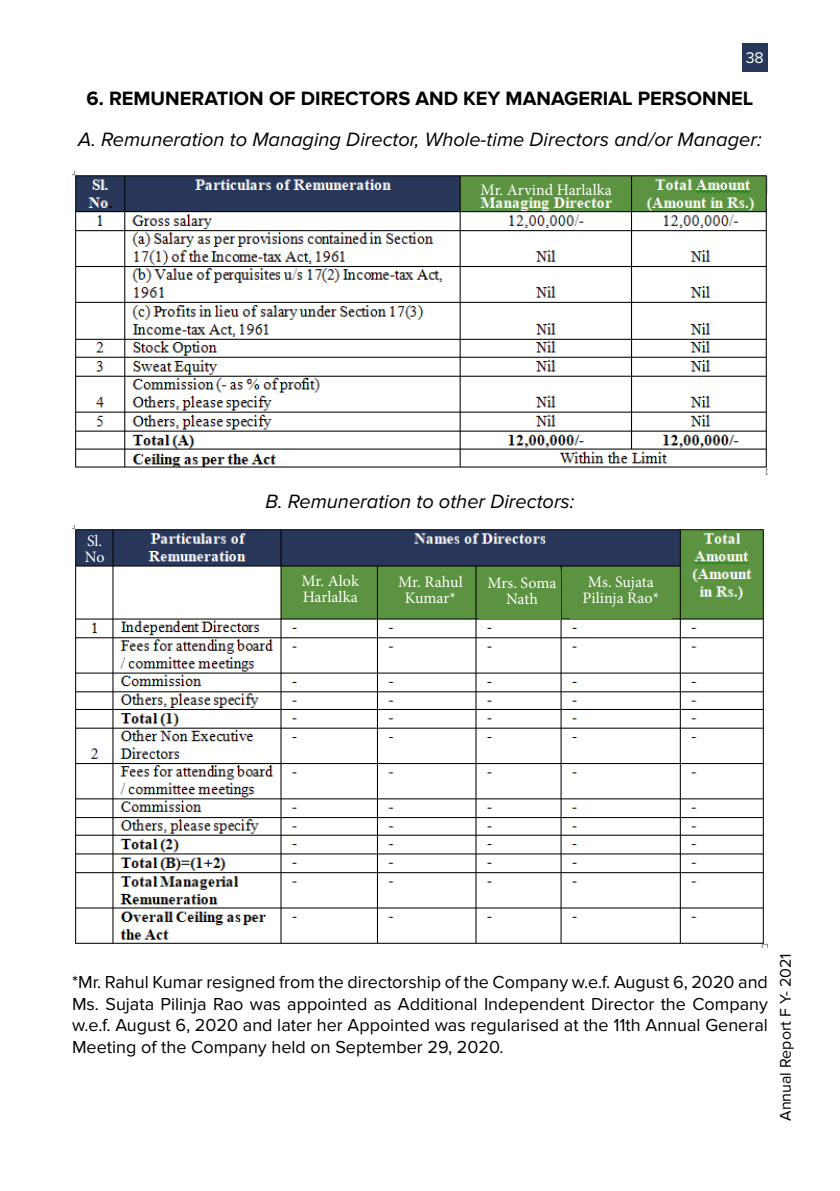
<style>
.page{position:relative;width:840px;height:1191px;background:#fff}
.page>*{position:absolute;margin:0;border:0;box-sizing:border-box;transform-origin:0 0}
.t1{font:italic 20px "Proxima Nova";color:#000}
.t2{font:700 20px "Proxima Nova";color:#000}
.t3{font:18px/21.6px "Proxima Nova";color:#000;text-align:justify}
.t4{font:16px/16px "Minion Pro";letter-spacing:-.005em;color:#fff;text-align:center}
.t5{font:16px "Proxima Nova";color:#000}
.t6{font:16px "Proxima Nova";color:#fff}
</style>
<div class="page">
<img style="left:72px;top:172px;width:696px;height:303px">
<img style="left:72px;top:526px;width:696px;height:421px">
<div style="left:82px;top:532px;width:25px;height:32px;background:#283759"></div>
<div style="left:293px;top:569px;width:71px;height:43px;background:#5c9340"></div>
<div style="left:382px;top:569px;width:87px;height:43px;background:#5c9340"></div>
<div style="left:478px;top:569px;width:82px;height:50px;background:#5c9340"></div>
<div style="left:570px;top:569px;width:101px;height:49px;background:#5c9340"></div>
<div style="left:470px;top:178px;width:159px;height:18px;background:#5c9340"></div>
<div style="left:742px;top:43px;width:26px;height:29px;background:#283759"></div>
<p class="t6" style="left:745px;top:48px;width:20px">38</p>
<p class="t2" style="left:87px;top:87px;width:668px">6. REMUNERATION OF DIRECTORS AND KEY MANAGERIAL PERSONNEL</p>
<p class="t1" style="left:78px;top:130px;width:684px">A. Remuneration to Managing Director, Whole-time Directors and/or Manager:</p>
<p class="t4" style="left:480px;top:182px;width:133px">Mr. Arvind Harlalka</p>
<p class="t4" style="left:85px;top:533px;width:21px;text-align:left">Sl.<br>No</p>
<p class="t1" style="left:265px;top:493px;width:310px">B. Remuneration to other Directors:</p>
<p class="t4" style="left:301px;top:573px;width:59px;text-align:left">Mr. Alok<br>Harlalka</p>
<p class="t4" style="left:398px;top:573px;width:66px">Mr. Rahul<br>Kumar*</p>
<p class="t4" style="left:487px;top:574px;width:70px">Mrs. Soma<br>Nath</p>
<p class="t4" style="left:582px;top:573px;width:78px">Ms. Sujata<br>Pilinja Rao*</p>
<p class="t3" style="left:72px;top:971px;width:697px">*Mr. Rahul Kumar resigned from the directorship of the Company w.e.f. August 6, 2020 and Ms. Sujata Pilinja Rao was appointed as Additional Independent Director the Company w.e.f. August 6, 2020 and later her Appointed was regularised at the 11th Annual General Meeting of the Company held on September 29, 2020.</p>
<p class="t5" style="left:776px;top:1121px;width:169px;rotate:-90deg">Annual Report F Y- 2021</p>
</div>
